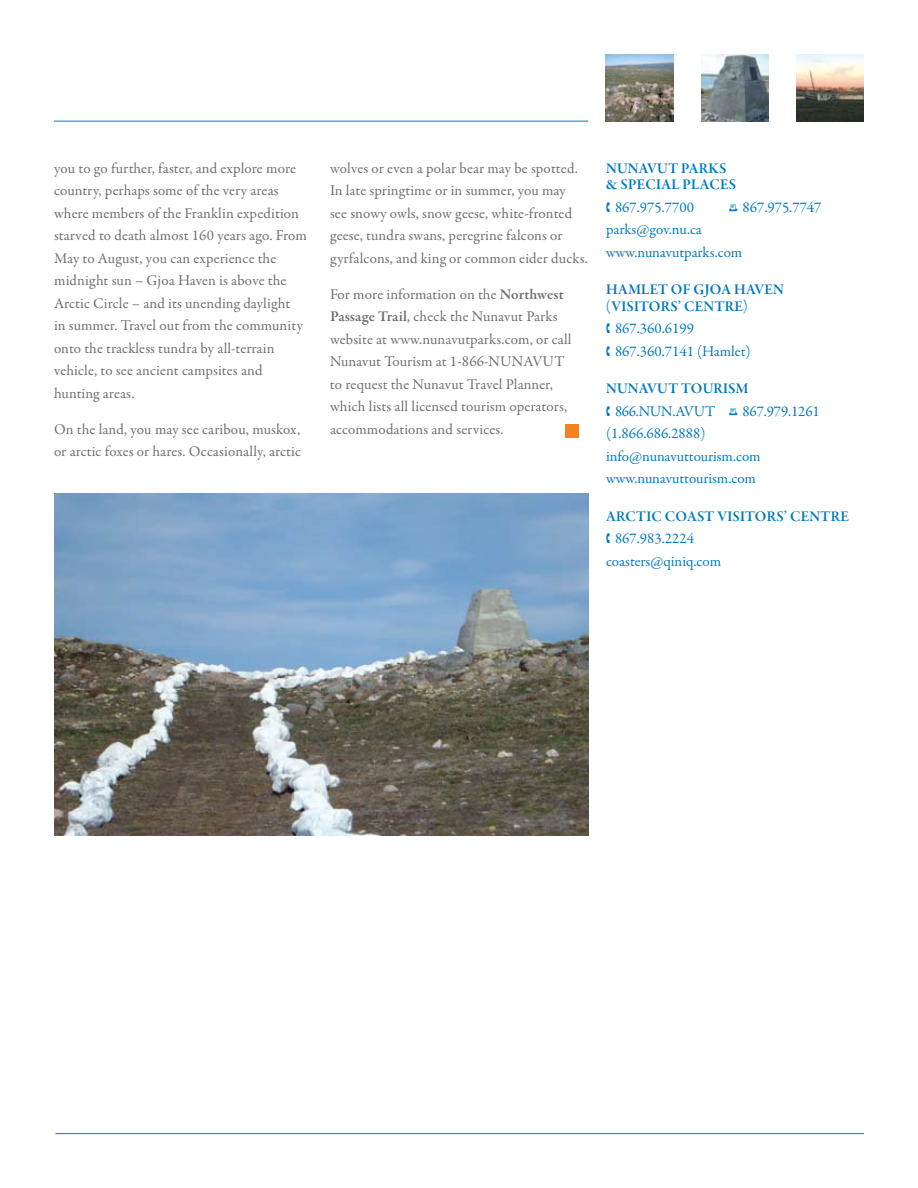
<style>
.page{position:relative;width:918px;height:1188px;background:#fff}
.page>*{position:absolute;margin:0;border:0;box-sizing:border-box;transform-origin:0 0}
.t1{font:15px/22.5px "Garamond Premr Pro";letter-spacing:.005em;color:#6d6f71}
.t2{font:15px/22.5px "Garamond Premr Pro";color:#007ac0}
.t3{font:15px/16.5px "Garamond Premr Pro Smbd Subh";letter-spacing:.015em;color:#007ac0}
.t4{font:15px "Garamond Premr Pro";letter-spacing:-.02em;color:#007ac0}
.s1{font-weight:600}
.s2{font-family:"Mini Pics Digidings";font-size:13.5px}
.s3{font-family:"Mini Pics Digidings";font-size:12px}
</style>
<div class="page">
<img style="left:796px;top:54px;width:68px;height:68px">
<img style="left:701px;top:54px;width:68px;height:68px">
<img style="left:606px;top:54px;width:67px;height:68px">
<img style="left:54px;top:494px;width:534px;height:342px">
<hr style="left:54px;top:121px;width:534px;height:1px;background:#007ac0">
<hr style="left:56px;top:1133px;width:808px;height:1px;background:#007ac0">
<div style="left:565px;top:424px;width:14px;height:13px;background:#f5821f"></div>
<p class="t1" style="left:54px;top:157px;width:254px">you to go further, faster, and explore more country, perhaps some of the very areas where members of the Franklin expedition starved to death almost 160 years ago. From May to August, you can experience the midnight sun – Gjoa Haven is above the Arctic Circle – and its unending daylight<br>in summer. Travel out from the community onto the trackless tundra by all-terrain vehicle, to see ancient campsites and hunting areas.</p>
<p class="t1" style="left:54px;top:418px;width:248px">On the land, you may see caribou, muskox, or arctic foxes or hares. Occasionally, arctic</p>
<p class="t1" style="left:330px;top:157px;width:259px">wolves or even a polar bear may be spotted.<br>In late springtime or in summer, you may<br>see snowy owls, snow geese, white-fronted geese, tundra swans, peregrine falcons or gyrfalcons, and king or common eider ducks.</p>
<p class="t1" style="left:330px;top:283px;width:243px">For more information on the <span class="s1">Northwest Passage Trail</span>, check the Nunavut Parks website at www.nunavutparks.com, or call Nunavut Tourism at 1-866-NUNAVUT to request the Nunavut Travel Planner, which lists all licensed tourism operators, accommodations and services.</p>
<p class="t3" style="left:606px;top:160px;width:132px">NUNAVUT PARKS &amp; SPECIAL PLACES</p>
<p class="t2" style="left:606px;top:196px;width:90px"><span class="s2">Y</span> 867.975.7700</p>
<p class="t2" style="left:729px;top:196px;width:94px"><span class="s3">•</span> 867.975.7747</p>
<p class="t2" style="left:606px;top:219px;width:138px">parks@gov.nu.ca www.nunavutparks.com</p>
<p class="t3" style="left:606px;top:282px;width:179px">HAMLET OF GJOA HAVEN (VISITORS’ CENTRE)</p>
<p class="t2" style="left:606px;top:318px;width:146px"><span class="s2">Y</span> 867.360.6199<br><span class="s2">Y</span> 867.360.7141 (Hamlet)</p>
<p class="t3" style="left:606px;top:381px;width:144px">NUNAVUT TOURISM</p>
<p class="t4" style="left:606px;top:402px;width:105px"><span class="s2">Y</span> 866.NUN.AVUT</p>
<p class="t2" style="left:729px;top:400px;width:92px"><span class="s3">•</span> 867.979.1261</p>
<p class="t2" style="left:606px;top:423px;width:156px">(1.866.686.2888) info@nunavuttourism.com www.nunavuttourism.com</p>
<p class="t3" style="left:606px;top:508px;width:244px">ARCTIC COAST VISITORS’ CENTRE</p>
<p class="t2" style="left:606px;top:528px;width:117px"><span class="s2">Y</span> 867.983.2224 coasters@qiniq.com</p>
</div>
